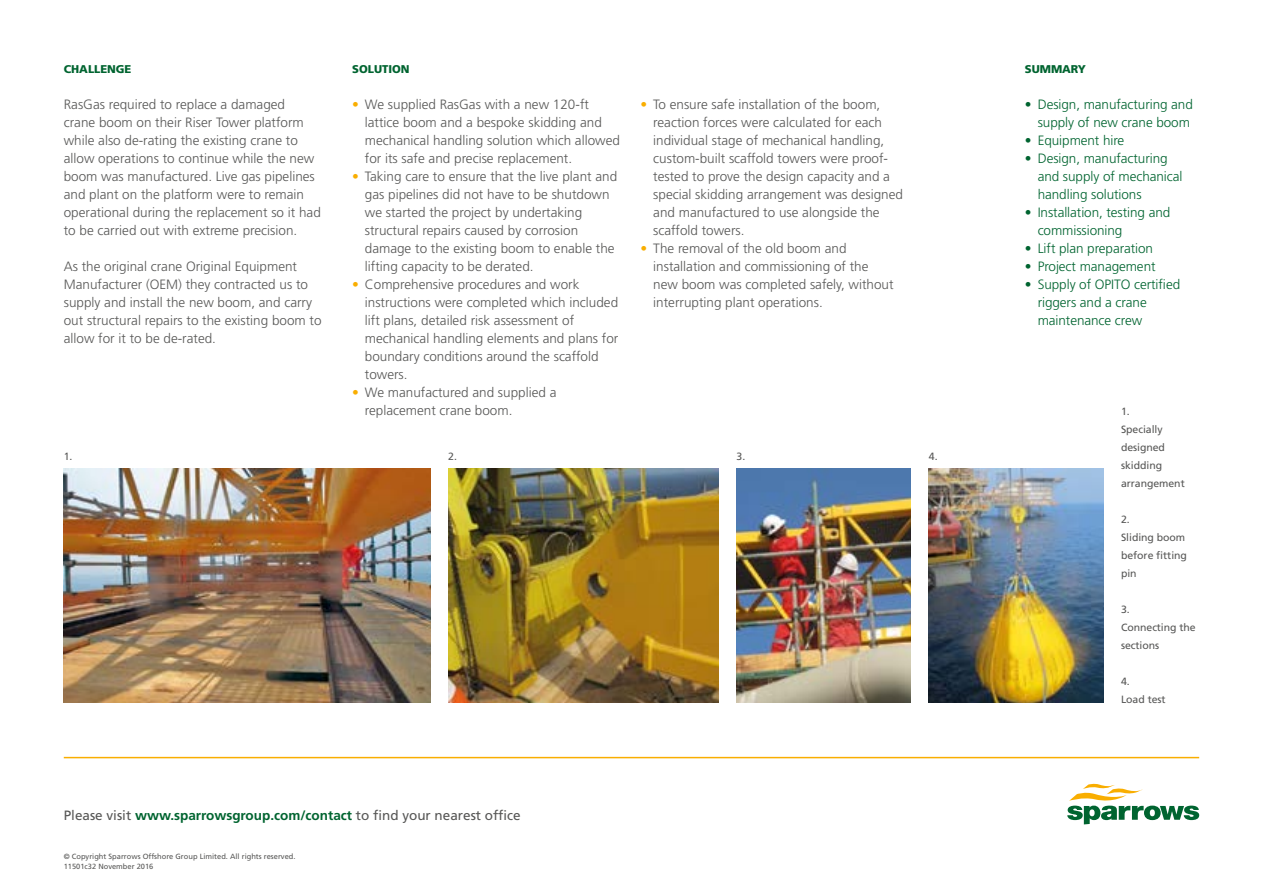
<style>
.page{position:relative;width:1263px;height:893px;background:#fff}
.page>*{position:absolute;margin:0;border:0;box-sizing:border-box;transform-origin:0 0}
.t1{font:300 13.5px/18px "Frutiger LT Std";color:#575756}
.t2{font:300 13.5px/18px "Frutiger LT Std";letter-spacing:-.005em;color:#006430}
.t3{font:13.5px "Frutiger LT Std";color:#575756}
.t4{font:900 11.25px "Frutiger LT Std";letter-spacing:-.005em;color:#006430}
.t5{font:10.5px/18px "Frutiger LT Std";letter-spacing:-.005em;color:#575756}
.t6{font:7.5px/10.5px "Frutiger LT Std";color:#575756}
.s1{color:#f9ae00}
.s2{font-weight:700;color:#006430}
</style>
<div class="page">
<hr style="left:64px;top:757px;width:1135px;height:1px;background:#f9ae00">
<svg style="left:1067px;top:783px;width:132px;height:41px"></svg>
<img style="left:64px;top:469px;width:366px;height:234px">
<img style="left:448px;top:469px;width:271px;height:234px">
<img style="left:737px;top:469px;width:174px;height:234px">
<img style="left:929px;top:469px;width:174px;height:234px">
<p class="t4" style="left:64px;top:62px;width:69px">CHALLENGE</p>
<p class="t1" style="left:64px;top:95px;width:259px">RasGas required to replace a damaged<br>crane boom on their Riser Tower platform while also de-rating the existing crane to allow operations to continue while the new boom was manufactured. Live gas pipelines and plant on the platform were to remain operational during the replacement so it had to be carried out with extreme precision.</p>
<p class="t1" style="left:64px;top:257px;width:259px">As the original crane Original Equipment Manufacturer (OEM) they contracted us to supply and install the new boom, and carry out structural repairs to the existing boom to allow for it to be de-rated.</p>
<p class="t4" style="left:352px;top:62px;width:59px">SOLUTION</p>
<p class="t1" style="left:365px;top:95px;width:257px;text-indent:-13px"><span class="s1">•</span> We supplied RasGas with a new 120-ft lattice boom and a bespoke skidding and mechanical handling solution which allowed for its safe and precise replacement.</p>
<p class="t1" style="left:365px;top:167px;width:254px;text-indent:-13px"><span class="s1">•</span> Taking care to ensure that the live plant and gas pipelines did not have to be shutdown we started the project by undertaking structural repairs caused by corrosion damage to the existing boom to enable the lifting capacity to be derated.</p>
<p class="t1" style="left:365px;top:275px;width:255px;text-indent:-13px"><span class="s1">•</span> Comprehensive procedures and work instructions were completed which included lift plans, detailed risk assessment of mechanical handling elements and plans for boundary conditions around the scaffold towers.</p>
<p class="t1" style="left:365px;top:383px;width:193px;text-indent:-13px"><span class="s1">•</span> We manufactured and supplied a replacement crane boom.</p>
<p class="t1" style="left:653px;top:95px;width:251px;text-indent:-13px"><span class="s1">•</span> To ensure safe installation of the boom, reaction forces were calculated for each individual stage of mechanical handling, custom-built scaffold towers were proof&shy;tested to prove the design capacity and a special skidding arrangement was designed and manufactured to use alongside the scaffold towers.</p>
<p class="t1" style="left:653px;top:239px;width:242px;text-indent:-13px"><span class="s1">•</span> The removal of the old boom and installation and commissioning of the new boom was completed safely, without interrupting plant operations.</p>
<p class="t5" style="left:64px;top:447px;width:10px">1.</p>
<p class="t5" style="left:448px;top:447px;width:10px">2.</p>
<p class="t5" style="left:737px;top:447px;width:10px">3.</p>
<p class="t5" style="left:929px;top:447px;width:10px">4.</p>
<p class="t3" style="left:64px;top:807px;width:458px">Please visit <span class="s2">www.sparrowsgroup.com/contact</span> to find your nearest office</p>
<p class="t6" style="left:64px;top:851px;width:233px">© Copyright Sparrows Offshore Group Limited. All rights reserved.<br>11501c32 November 2016</p>
<p class="t4" style="left:1025px;top:62px;width:63px">SUMMARY</p>
<p class="t2" style="left:1025px;top:95px;width:169px;text-align:right">• Design, manufacturing and supply of new crane boom</p>
<p class="t2" style="left:1025px;top:131px;width:101px">• Equipment hire</p>
<p class="t2" style="left:1038px;top:149px;width:146px;text-indent:-13px">• Design, manufacturing and supply of mechanical handling solutions</p>
<p class="t2" style="left:1038px;top:203px;width:134px;text-indent:-13px">• Installation, testing and commissioning</p>
<p class="t2" style="left:1025px;top:239px;width:130px">• Lift plan preparation</p>
<p class="t2" style="left:1025px;top:257px;width:132px">• Project management</p>
<p class="t2" style="left:1038px;top:275px;width:144px;text-indent:-13px">• Supply of OPITO certified riggers and a crane maintenance crew</p>
<p class="t5" style="left:1121px;top:402px;width:65px">1.<br>Specially designed skidding arrangement</p>
<p class="t5" style="left:1121px;top:510px;width:67px">2.<br>Sliding boom before fitting pin</p>
<p class="t5" style="left:1121px;top:600px;width:76px">3.<br>Connecting the sections</p>
<p class="t5" style="left:1121px;top:672px;width:46px">4.<br>Load test</p>
</div>
